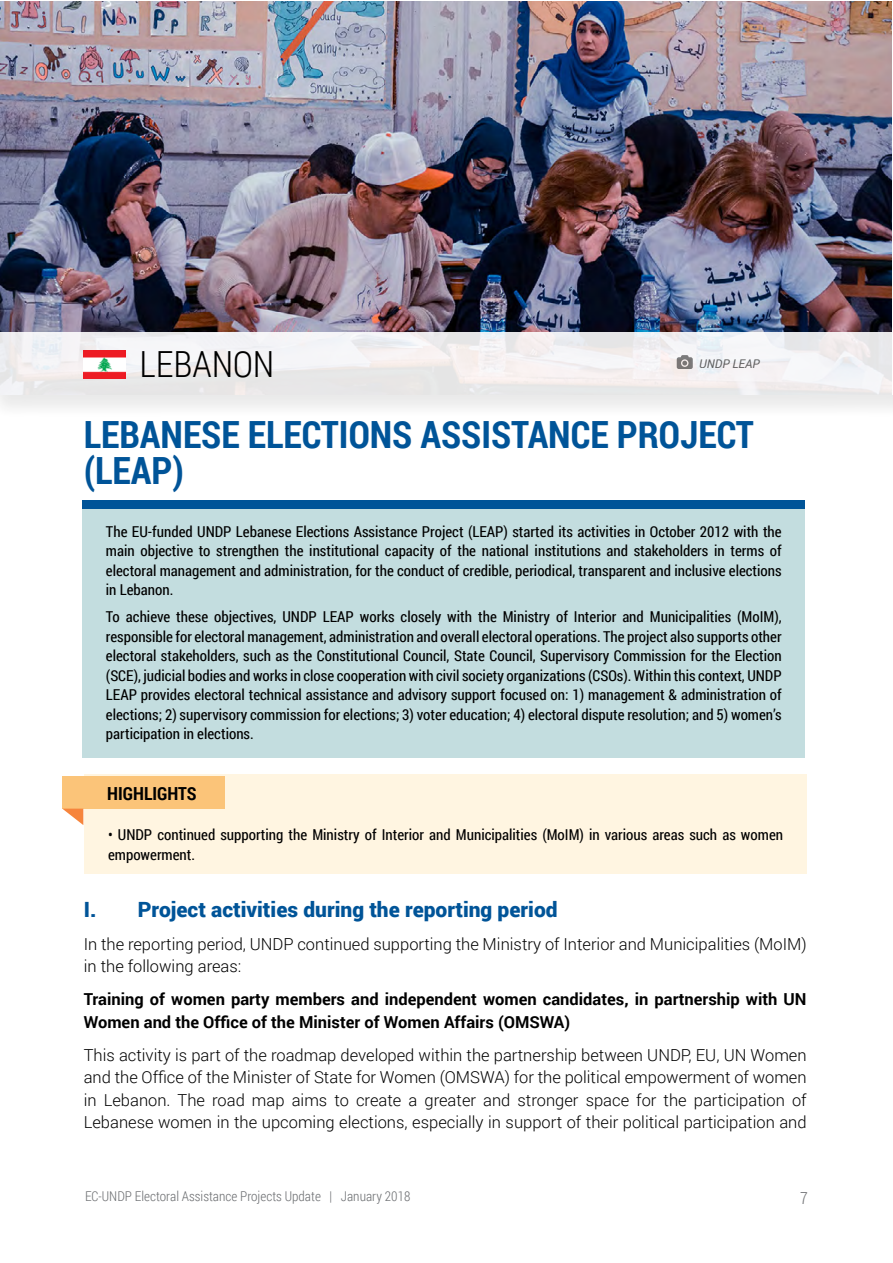
<style>
.page{position:relative;width:893px;height:1263px;background:#fff}
.page>*{position:absolute;margin:0;border:0;box-sizing:border-box;transform-origin:0 0}
.t1{font:700 37.5px/36px "Roboto Condensed";color:#005498}
.t2{font:300 36px "Roboto Condensed";color:#000}
.t3{font:900 21px "Roboto";color:#005498}
.t4{font:700 18px "Roboto Condensed";color:#000}
.t5{font:300 16.5px/22.5px "Roboto";color:#000}
.t6{font:700 16.5px/22.5px "Roboto";color:#000}
.t7{font:300 16.5px "Roboto Condensed";color:#6f7174}
.t8{font:15px/19.5px "Roboto Condensed";color:#000;text-align:justify}
.t9{font:300 13.5px "Roboto Condensed";color:#6f7174}
.t10{font:italic 12px "Roboto";color:#000}
</style>
<div class="page">
<img style="left:0;top:2px;width:892px;height:329px">
<div style="left:0;top:331px;width:893px;height:90px;background:#f4f4f4"></div>
<div style="left:0;top:332px;width:893px;height:62px;background:linear-gradient(to right,#efebed,#f1f0f1)"></div>
<svg style="left:677px;top:355px;width:16px;height:14px"></svg>
<img style="left:84px;top:350px;width:42px;height:28px">
<div style="left:84px;top:774px;width:723px;height:99px;background:#fff5e1"></div>
<div style="left:62px;top:776px;width:162px;height:32px;background:#fbc479"></div>
<svg style="left:63px;top:809px;width:20px;height:16px"></svg>
<div style="left:82px;top:505px;width:723px;height:253px;background:#c3dddf"></div>
<div style="left:82px;top:501px;width:723px;height:8px;background:#005498"></div>
<h2 class="t2" style="left:140px;top:339px;width:136px">LEBANON</h2>
<p class="t10" style="left:699px;top:355px;width:62px">UNDP LEAP</p>
<h1 class="t1" style="left:84px;top:415px;width:672px">LEBANESE ELECTIONS ASSISTANCE PROJECT (LEAP)</h1>
<p class="t8" style="left:106px;top:521px;width:677px">The EU-funded UNDP Lebanese Elections Assistance Project (LEAP) started its activities in October 2012 with the main objective to strengthen the institutional capacity of the national institutions and stakeholders in terms of electoral management and administration, for the conduct of credible, periodical, transparent and inclusive elections in Lebanon.</p>
<p class="t8" style="left:106px;top:606px;width:677px">To achieve these objectives, UNDP LEAP works closely with the Ministry of Interior and Municipalities (MoIM), responsible for electoral management, administration and overall electoral operations. The project also supports other electoral stakeholders, such as the Constitutional Council, State Council, Supervisory Commission for the Election (SCE), judicial bodies and works in close cooperation with civil society organizations (CSOs). Within this context, UNDP LEAP provides electoral technical assistance and advisory support focused on: 1) management &amp; administration of elections; 2) supervisory commission for elections; 3) voter education; 4) electoral dispute resolution; and 5) women’s participation in elections.</p>
<p class="t4" style="left:107px;top:781px;width:91px">HIGHLIGHTS</p>
<p class="t8" style="left:108px;top:824px;width:676px">• UNDP continued supporting the Ministry of Interior and Municipalities (MoIM) in various areas such as women empowerment.</p>
<h3 class="t3" style="left:84px;top:894px;width:475px">I. Project activities during the reporting period</h3>
<p class="t5" style="left:84px;top:932px;width:724px">In the reporting period, UNDP continued supporting the Ministry of Interior and Municipalities (MoIM) in the following areas:</p>
<p class="t6" style="left:84px;top:987px;width:724px">Training of women party members and independent women candidates, in partnership with UN<br>Women and the Office of the Minister of Women Affairs (OMSWA)</p>
<p class="t5" style="left:84px;top:1043px;width:724px;text-align:justify">This activity is part of the roadmap developed within the partnership between UNDP, EU, UN Women and the Office of the Minister of State for Women (OMSWA) for the political empowerment of women in Lebanon. The road map aims to create a greater and stronger space for the participation of Lebanese women in the upcoming elections, especially in support of their political participation and</p>
<p class="t9" style="left:85px;top:1186px;width:327px">EC-UNDP Electoral Assistance Projects Update | January 2018</p>
<p class="t7" style="left:800px;top:1186px;width:9px">7</p>
</div>
